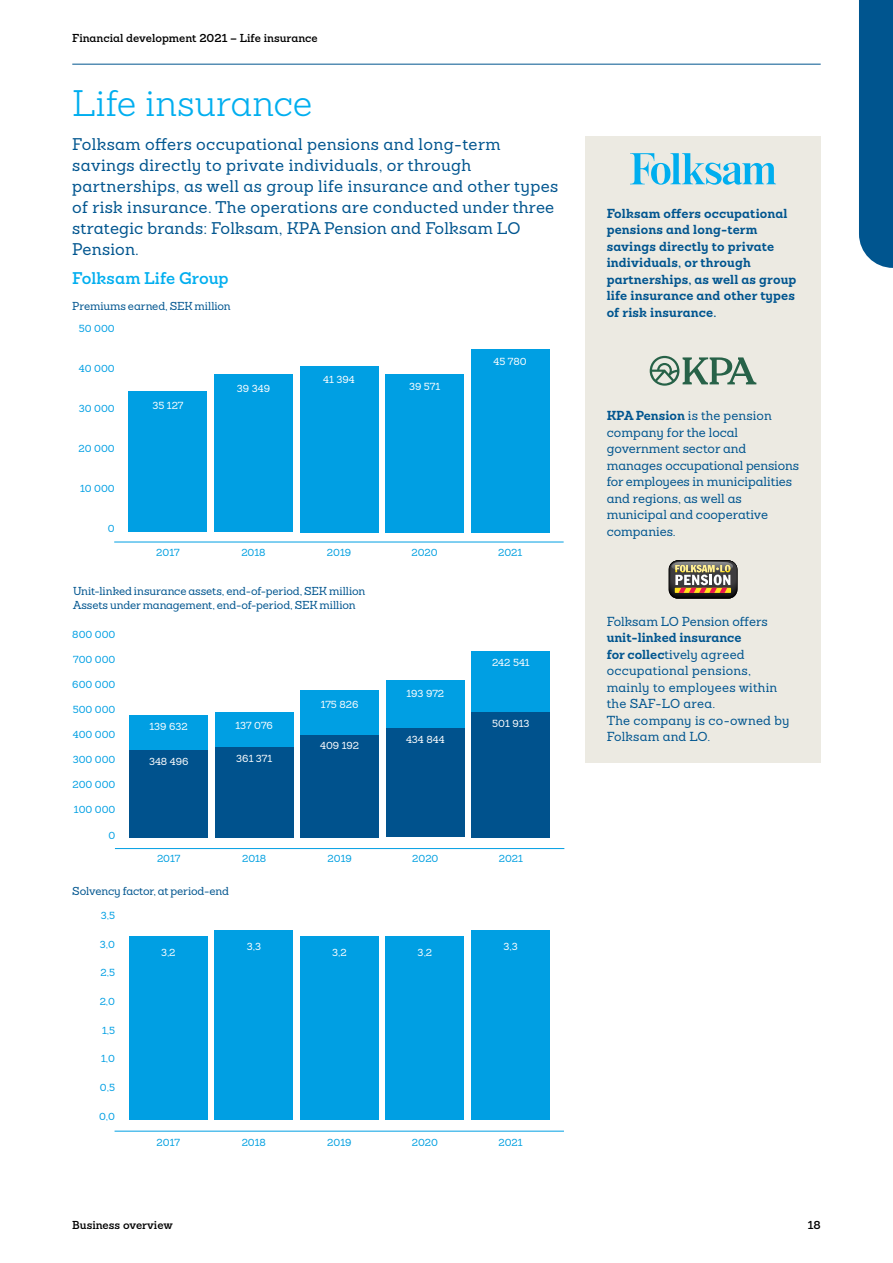
<style>
.page{position:relative;width:893px;height:1263px;background:#fff}
.page>*{position:absolute;margin:0;border:0;box-sizing:border-box;transform-origin:0 0}
.t1{font:300 36px "Sanchez Folksam";letter-spacing:.01em;color:#00aeef}
.t2{font:500 16.5px/21px "Sanchez Folksam";letter-spacing:.02em;color:#00558f}
.t3{font:600 16.5px "Sanchez Folksam";letter-spacing:.005em;color:#00aeef}
.t4{font:500 12.75px/16.5px "Sanchez Folksam";color:#00558f}
.t5{font:700 12.75px/16.5px "Sanchez Folksam";letter-spacing:.01em;color:#00558f}
.t6{font:500 12.75px/16.5px "Sanchez Folksam";letter-spacing:.02em;color:#00558f}
.t7{font:500 11.25px/13.5px "Sanchez Folksam";letter-spacing:-.01em;color:#00558f}
.t8{font:600 11.25px "Sanchez Folksam";color:#000}
.t9{font:500 10.05px "Sanchez Folksam";color:#fff}
.t10{font:500 10.05px "Sanchez Folksam";color:#009fe3}
.t11{font:500 10.05px "Sanchez Folksam";color:#009fe0}
.s1{font-weight:700}
</style>
<div class="page">
<hr style="left:72px;top:64px;width:749px;height:1px;background:#00558f">
<div style="left:585px;top:136px;width:236px;height:202px;background:#eceae2"></div>
<div style="left:585px;top:338px;width:236px;height:219px;background:#eceae2"></div>
<div style="left:585px;top:544px;width:236px;height:218px;background:#eceae2"></div>
<svg style="left:630px;top:153px;width:146px;height:32px"></svg>
<svg style="left:650px;top:356px;width:106px;height:30px"></svg>
<svg style="left:669px;top:560px;width:68px;height:39px"></svg>
<hr style="left:115px;top:1131px;width:449px;height:1px;background:#009fe3">
<div style="left:129px;top:936px;width:79px;height:184px;background:#009fe3"></div>
<div style="left:214px;top:931px;width:79px;height:189px;background:#009fe3"></div>
<div style="left:300px;top:936px;width:79px;height:184px;background:#009fe3"></div>
<div style="left:386px;top:936px;width:78px;height:184px;background:#009fe3"></div>
<div style="left:471px;top:931px;width:79px;height:189px;background:#009fe3"></div>
<hr style="left:115px;top:848px;width:449px;height:1px;background:#009fe3">
<div style="left:129px;top:715px;width:79px;height:35px;background:#009fe3"></div>
<div style="left:129px;top:750px;width:79px;height:87px;background:#00528d"></div>
<div style="left:215px;top:712px;width:79px;height:35px;background:#009fe3"></div>
<div style="left:215px;top:747px;width:79px;height:90px;background:#00528d"></div>
<div style="left:300px;top:691px;width:79px;height:44px;background:#009fe3"></div>
<div style="left:300px;top:735px;width:79px;height:102px;background:#00528d"></div>
<div style="left:386px;top:680px;width:79px;height:49px;background:#009fe3"></div>
<div style="left:386px;top:729px;width:79px;height:108px;background:#00528d"></div>
<div style="left:471px;top:651px;width:79px;height:61px;background:#009fe3"></div>
<div style="left:471px;top:712px;width:79px;height:125px;background:#00528d"></div>
<hr style="left:114px;top:542px;width:450px;height:1px;background:#009fe3">
<div style="left:129px;top:391px;width:78px;height:141px;background:#009fe3"></div>
<div style="left:214px;top:375px;width:79px;height:157px;background:#009fe3"></div>
<div style="left:300px;top:366px;width:78px;height:166px;background:#009fe3"></div>
<div style="left:385px;top:374px;width:79px;height:158px;background:#009fe3"></div>
<div style="left:471px;top:349px;width:78px;height:183px;background:#009fe3"></div>
<div style="left:859px;top:0;width:34px;height:268px;background:#00558f"></div>
<p class="t8" style="left:72px;top:31px;width:247px">Financial development 2021 – Life insurance</p>
<h1 class="t1" style="left:72px;top:81px;width:242px">Life insurance</h1>
<p class="t2" style="left:72px;top:134px;width:487px">Folksam offers occupational pensions and long-term savings directly to private individuals, or through partnerships, as well as group life insurance and other types of risk insurance. The operations are conducted under three strategic brands: Folksam, KPA Pension and Folksam LO Pension.</p>
<p class="t3" style="left:72px;top:267px;width:158px">Folksam Life Group</p>
<p class="t7" style="left:72px;top:300px;width:160px">Premiums earned, SEK million</p>
<p class="t10" style="left:79px;top:322px;width:37px">50 000</p>
<p class="t10" style="left:79px;top:362px;width:37px">40 000</p>
<p class="t10" style="left:79px;top:402px;width:37px">30 000</p>
<p class="t10" style="left:79px;top:442px;width:38px">20 000</p>
<p class="t10" style="left:80px;top:482px;width:36px">10 000</p>
<p class="t10" style="left:108px;top:522px;width:8px">0</p>
<p class="t9" style="left:152px;top:399px;width:33px">35 127</p>
<p class="t9" style="left:323px;top:373px;width:33px">41 394</p>
<p class="t9" style="left:237px;top:381px;width:35px">39 349</p>
<p class="t9" style="left:409px;top:380px;width:33px">39 571</p>
<p class="t9" style="left:494px;top:355px;width:35px">45 780</p>
<p class="t11" style="left:156px;top:545px;width:25px">2017</p>
<p class="t11" style="left:241px;top:545px;width:26px">2018</p>
<p class="t11" style="left:327px;top:545px;width:26px">2019</p>
<p class="t11" style="left:411px;top:545px;width:28px">2020</p>
<p class="t11" style="left:498px;top:545px;width:26px">2021</p>
<p class="t7" style="left:73px;top:584px;width:294px">Unit-linked insurance assets, end-of-period, SEK million<br>Assets under management, end-of-period, SEK million</p>
<p class="t10" style="left:72px;top:628px;width:45px">800 000</p>
<p class="t10" style="left:73px;top:653px;width:44px">700 000</p>
<p class="t10" style="left:72px;top:678px;width:45px">600 000</p>
<p class="t10" style="left:73px;top:703px;width:44px">500 000</p>
<p class="t10" style="left:73px;top:728px;width:44px">400 000</p>
<p class="t10" style="left:73px;top:753px;width:44px">300 000</p>
<p class="t10" style="left:72px;top:778px;width:45px">200 000</p>
<p class="t10" style="left:74px;top:803px;width:43px">100 000</p>
<p class="t10" style="left:109px;top:828px;width:8px">0</p>
<p class="t9" style="left:149px;top:720px;width:40px">139 632</p>
<p class="t9" style="left:149px;top:755px;width:41px">348 496</p>
<p class="t9" style="left:235px;top:718px;width:39px">137 076</p>
<p class="t9" style="left:236px;top:752px;width:37px">361 371</p>
<p class="t9" style="left:321px;top:698px;width:39px">175 826</p>
<p class="t9" style="left:320px;top:739px;width:41px">409 192</p>
<p class="t9" style="left:406px;top:687px;width:39px">193 972</p>
<p class="t9" style="left:406px;top:733px;width:40px">434 844</p>
<p class="t9" style="left:492px;top:656px;width:39px">242 541</p>
<p class="t9" style="left:492px;top:717px;width:39px">501 913</p>
<p class="t11" style="left:157px;top:852px;width:25px">2017</p>
<p class="t11" style="left:242px;top:852px;width:26px">2018</p>
<p class="t11" style="left:328px;top:852px;width:26px">2019</p>
<p class="t11" style="left:412px;top:852px;width:28px">2020</p>
<p class="t11" style="left:499px;top:852px;width:26px">2021</p>
<p class="t7" style="left:72px;top:884px;width:158px">Solvency factor, at period-end</p>
<p class="t10" style="left:101px;top:909px;width:16px">3,5</p>
<p class="t10" style="left:100px;top:938px;width:17px">3,0</p>
<p class="t10" style="left:101px;top:966px;width:16px">2,5</p>
<p class="t10" style="left:100px;top:995px;width:17px">2,0</p>
<p class="t10" style="left:102px;top:1023px;width:15px">1,5</p>
<p class="t10" style="left:101px;top:1052px;width:15px">1,0</p>
<p class="t10" style="left:100px;top:1081px;width:17px">0,5</p>
<p class="t10" style="left:99px;top:1109px;width:18px">0,0</p>
<p class="t9" style="left:161px;top:945px;width:16px">3,2</p>
<p class="t9" style="left:247px;top:940px;width:16px">3,3</p>
<p class="t9" style="left:332px;top:945px;width:16px">3,2</p>
<p class="t9" style="left:418px;top:945px;width:16px">3,2</p>
<p class="t9" style="left:503px;top:940px;width:16px">3,3</p>
<p class="t11" style="left:157px;top:1136px;width:25px">2017</p>
<p class="t11" style="left:242px;top:1136px;width:26px">2018</p>
<p class="t11" style="left:327px;top:1136px;width:26px">2019</p>
<p class="t11" style="left:412px;top:1136px;width:28px">2020</p>
<p class="t11" style="left:498px;top:1136px;width:26px">2021</p>
<p class="t8" style="left:72px;top:1217px;width:102px">Business overview</p>
<p class="t5" style="left:607px;top:205px;width:191px">Folksam offers occupational pensions and long-term savings directly to private individuals, or through partnerships, as well as group life insurance and other types of risk insurance.</p>
<p class="t4" style="left:607px;top:407px;width:194px"><span class="s1">KPA Pension</span> is the pension company for the local government sector and manages occupational pensions for employees in municipalities and regions, as well as municipal and cooperative companies.</p>
<p class="t4" style="left:607px;top:613px;width:163px">Folksam LO Pension offers</p>
<p class="t6" style="left:607px;top:629px;width:184px"><span class="s1">unit-linked insurance<br>for collec</span>tively agreed occupational pensions, mainly to employees within the SAF-LO area.<br>The company is co-owned by<br>Folksam and LO.</p>
<p class="t8" style="left:808px;top:1217px;width:14px">18</p>
</div>
